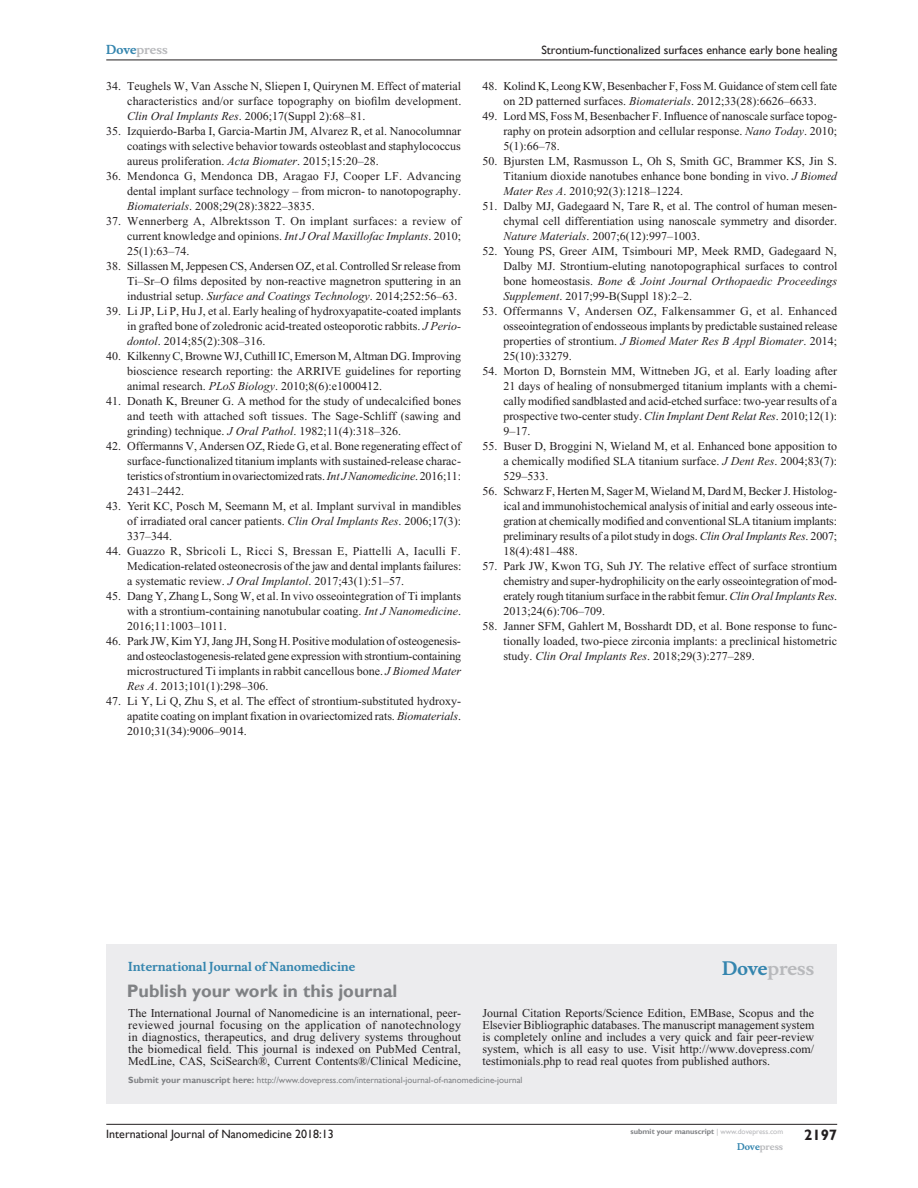
<style>
.page{position:relative;width:918px;height:1188px;background:#fff}
.page>*{position:absolute;margin:0;border:0;box-sizing:border-box;transform-origin:0 0}
.PromBx-H1{font:700 18px "Gill Sans";color:#808285}
.PromBx-Brand{font:700 18px "Musee";color:#b8b9bc}
.t1{font:700 15px "Gill Sans";color:#231f20}
.RefNL2{font:12px/15px "Times New Roman";color:#231f20;text-align:justify}
.PromBx-Tx{font:12px/12px "Times New Roman";color:#231f20;text-align:justify}
.t2{font:12px "Gill Sans";color:#231f20}
.PromBx-JrnlName{font:700 12px "Musee";color:#3485ae}
.t3{font:700 12px "Musee";color:#b8b9bc}
.PromBx-SubmitMssWebA{font:9px "Gill Sans";color:#808285}
.t4{font:700 9px "Musee";color:#b8b9bc}
.t5{font:700 7.5px "Gill Sans";color:#808285}
.s1{color:#3485ae}
.s2{font-style:italic}
.s3{font-weight:700}
.s4{font-weight:400;color:#b8b9bc}
</style>
<div class="page">
<div style="left:106px;top:944px;width:731px;height:159px;background:#ececee"></div>
<hr style="left:106px;top:1124px;width:731px;height:1px;background:#231f20">
<hr style="left:106px;top:60px;width:731px;height:1px;background:#231f20">
<p class="t3" style="left:106px;top:43px;width:63px"><span class="s1">Dove</span>press</p>
<p class="RefNL2" style="left:127px;top:79px;width:336px;text-indent:-21px">34. Teughels W, Van Assche N, Sliepen I, Quirynen M. Effect of material characteristics and/or surface topography on biofilm development.<br><span class="s2">Clin Oral Implants Res</span>. 2006;17(Suppl 2):68–81.</p>
<p class="RefNL2" style="left:127px;top:124px;width:335px;text-indent:-21px">35. Izquierdo-Barba I, Garcia-Martin JM, Alvarez R, et al. Nanocolumnar coatings with selective behavior towards osteoblast and staphylococcus aureus proliferation. <span class="s2">Acta Biomater</span>. 2015;15:20–28.</p>
<p class="RefNL2" style="left:127px;top:169px;width:335px;text-indent:-21px">36. Mendonca G, Mendonca DB, Aragao FJ, Cooper LF. Advancing dental implant surface technology – from micron- to nanotopography.<br><span class="s2">Biomaterials</span>. 2008;29(28):3822–3835.</p>
<p class="RefNL2" style="left:127px;top:214px;width:335px;text-indent:-21px">37. Wennerberg A, Albrektsson T. On implant surfaces: a review of current knowledge and opinions. <span class="s2">Int J Oral Maxillofac Implants</span>. 2010; 25(1):63–74.</p>
<p class="RefNL2" style="left:127px;top:259px;width:335px;text-indent:-21px">38. Sillassen M, Jeppesen CS, Andersen OZ, et al. Controlled Sr release from Ti–Sr–O films deposited by non-reactive magnetron sputtering in an industrial setup. <span class="s2">Surface and Coatings Technology</span>. 2014;252:56–63.</p>
<p class="RefNL2" style="left:127px;top:304px;width:336px;text-indent:-21px">39. Li JP, Li P, Hu J, et al. Early healing of hydroxyapatite-coated implants in grafted bone of zoledronic acid-treated osteoporotic rabbits. <span class="s2">J Perio&shy;dontol</span>. 2014;85(2):308–316.</p>
<p class="RefNL2" style="left:127px;top:349px;width:335px;text-indent:-21px">40. Kilkenny C, Browne WJ, Cuthill IC, Emerson M, Altman DG. Improving bioscience research reporting: the ARRIVE guidelines for reporting animal research. <span class="s2">PLoS Biology</span>. 2010;8(6):e1000412.</p>
<p class="RefNL2" style="left:127px;top:394px;width:335px;text-indent:-21px">41. Donath K, Breuner G. A method for the study of undecalcified bones and teeth with attached soft tissues. The Sage-Schliff (sawing and grinding) technique. <span class="s2">J Oral Pathol</span>. 1982;11(4):318–326.</p>
<p class="RefNL2" style="left:127px;top:439px;width:335px;text-indent:-21px">42. Offermanns V, Andersen OZ, Riede G, et al. Bone regenerating effect of surface-functionalized titanium implants with sustained-release charac&shy;teristics of strontium in ovariectomized rats. <span class="s2">Int J Nanomedicine</span>. 2016;11:<br>2431–2442.</p>
<p class="RefNL2" style="left:127px;top:499px;width:335px;text-indent:-21px">43. Yerit KC, Posch M, Seemann M, et al. Implant survival in mandibles of irradiated oral cancer patients. <span class="s2">Clin Oral Implants Res</span>. 2006;17(3):<br>337–344.</p>
<p class="RefNL2" style="left:127px;top:544px;width:336px;text-indent:-21px">44. Guazzo R, Sbricoli L, Ricci S, Bressan E, Piattelli A, Iaculli F.<br>Medication-related osteonecrosis of the jaw and dental implants failures: a systematic review. <span class="s2">J Oral Implantol</span>. 2017;43(1):51–57.</p>
<p class="RefNL2" style="left:127px;top:589px;width:335px;text-indent:-21px">45. Dang Y, Zhang L, Song W, et al. In vivo osseointegration of Ti implants with a strontium-containing nanotubular coating. <span class="s2">Int J Nanomedicine</span>.<br>2016;11:1003–1011.</p>
<p class="RefNL2" style="left:127px;top:634px;width:335px;text-indent:-21px">46. Park JW, Kim YJ, Jang JH, Song H. Positive modulation of osteogenesis&shy;and osteoclastogenesis-related gene expression with strontium-containing microstructured Ti implants in rabbit cancellous bone. <span class="s2">J Biomed Mater Res A</span>. 2013;101(1):298–306.</p>
<p class="RefNL2" style="left:127px;top:694px;width:335px;text-indent:-21px">47. Li Y, Li Q, Zhu S, et al. The effect of strontium-substituted hydroxy&shy;apatite coating on implant fixation in ovariectomized rats. <span class="s2">Biomaterials</span>.<br>2010;31(34):9006–9014.</p>
<p class="t2" style="left:541px;top:43px;width:297px">Strontium-functionalized surfaces enhance early bone healing</p>
<p class="RefNL2" style="left:482px;top:79px;width:356px;text-align:center">48. Kolind K, Leong KW, Besenbacher F, Foss M. Guidance of stem cell fate on 2D patterned surfaces. <span class="s2">Biomaterials</span>. 2012;33(28):6626–6633.</p>
<p class="RefNL2" style="left:503px;top:109px;width:335px;text-indent:-21px">49. Lord MS, Foss M, Besenbacher F. Influence of nanoscale surface topog&shy;raphy on protein adsorption and cellular response. <span class="s2">Nano Today</span>. 2010; 5(1):66–78.</p>
<p class="RefNL2" style="left:503px;top:154px;width:335px;text-indent:-21px">50. Bjursten LM, Rasmusson L, Oh S, Smith GC, Brammer KS, Jin S.<br>Titanium dioxide nanotubes enhance bone bonding in vivo. <span class="s2">J Biomed Mater Res A</span>. 2010;92(3):1218–1224.</p>
<p class="RefNL2" style="left:503px;top:199px;width:335px;text-indent:-21px">51. Dalby MJ, Gadegaard N, Tare R, et al. The control of human mesen&shy;chymal cell differentiation using nanoscale symmetry and disorder.<br><span class="s2">Nature Materials</span>. 2007;6(12):997–1003.</p>
<p class="RefNL2" style="left:503px;top:244px;width:335px;text-indent:-21px">52. Young PS, Greer AIM, Tsimbouri MP, Meek RMD, Gadegaard N, Dalby MJ. Strontium-eluting nanotopographical surfaces to control bone homeostasis. <span class="s2">Bone &amp; Joint Journal Orthopaedic Proceedings Supplement</span>. 2017;99-B(Suppl 18):2–2.</p>
<p class="RefNL2" style="left:503px;top:304px;width:335px;text-indent:-21px">53. Offermanns V, Andersen OZ, Falkensammer G, et al. Enhanced osseointegration of endosseous implants by predictable sustained release properties of strontium. <span class="s2">J Biomed Mater Res B Appl Biomater</span>. 2014; 25(10):33279.</p>
<p class="RefNL2" style="left:503px;top:364px;width:335px;text-indent:-21px">54. Morton D, Bornstein MM, Wittneben JG, et al. Early loading after 21 days of healing of nonsubmerged titanium implants with a chemi&shy;cally modified sandblasted and acid-etched surface: two-year results of a prospective two-center study. <span class="s2">Clin Implant Dent Relat Res</span>. 2010;12(1):<br>9–17.</p>
<p class="RefNL2" style="left:503px;top:439px;width:335px;text-indent:-21px">55. Buser D, Broggini N, Wieland M, et al. Enhanced bone apposition to a chemically modified SLA titanium surface. <span class="s2">J Dent Res</span>. 2004;83(7):<br>529–533.</p>
<p class="RefNL2" style="left:503px;top:484px;width:335px;text-indent:-21px">56. Schwarz F, Herten M, Sager M, Wieland M, Dard M, Becker J. Histolog&shy;ical and immunohistochemical analysis of initial and early osseous inte&shy;gration at chemically modified and conventional SLA titanium implants: preliminary results of a pilot study in dogs. <span class="s2">Clin Oral Implants Res</span>. 2007; 18(4):481–488.</p>
<p class="RefNL2" style="left:503px;top:559px;width:335px;text-indent:-21px">57. Park JW, Kwon TG, Suh JY. The relative effect of surface strontium chemistry and super-hydrophilicity on the early osseointegration of mod&shy;erately rough titanium surface in the rabbit femur. <span class="s2">Clin Oral Implants Res</span>.<br>2013;24(6):706–709.</p>
<p class="RefNL2" style="left:503px;top:619px;width:335px;text-indent:-21px">58. Janner SFM, Gahlert M, Bosshardt DD, et al. Bone response to func&shy;tionally loaded, two-piece zirconia implants: a preclinical histometric study. <span class="s2">Clin Oral Implants Res</span>. 2018;29(3):277–289.</p>
<p class="PromBx-JrnlName" style="left:128px;top:959px;width:228px">International Journal of Nanomedicine</p>
<p class="PromBx-H1" style="left:127px;top:980px;width:272px">Publish your work in this journal</p>
<p class="PromBx-Brand" style="left:722px;top:958px;width:94px"><span class="s1">Dove</span>press</p>
<p class="PromBx-Tx" style="left:128px;top:1007px;width:334px">The International Journal of Nanomedicine is an international, peer&shy;reviewed journal focusing on the application of nanotechnology in diagnostics, therapeutics, and drug delivery systems throughout the biomedical field. This journal is indexed on PubMed Central, MedLine, CAS, SciSearch®, Current Contents®/Clinical Medicine,</p>
<p class="PromBx-Tx" style="left:482px;top:1007px;width:334px">Journal Citation Reports/Science Edition, EMBase, Scopus and the Elsevier Bibliographic databases. The manuscript management system is completely online and includes a very quick and fair peer-review system, which is all easy to use. Visit http://www.dovepress.com/ testimonials.php to read real quotes from published authors.</p>
<p class="PromBx-SubmitMssWebA" style="left:128px;top:1075px;width:396px"><span class="s3">Submit your manuscript here:</span> http://www.dovepress.com/international-journal-of-nanomedicine-journal</p>
<p class="t2" style="left:106px;top:1127px;width:229px">International Journal of Nanomedicine 2018:13</p>
<p class="t5" style="left:631px;top:1127px;width:154px">submit your manuscript <span class="s4">| www.dovepress.com</span></p>
<p class="t4" style="left:737px;top:1141px;width:48px"><span class="s1">Dove</span>press</p>
<p class="t1" style="left:804px;top:1126px;width:35px">2197</p>
</div>
